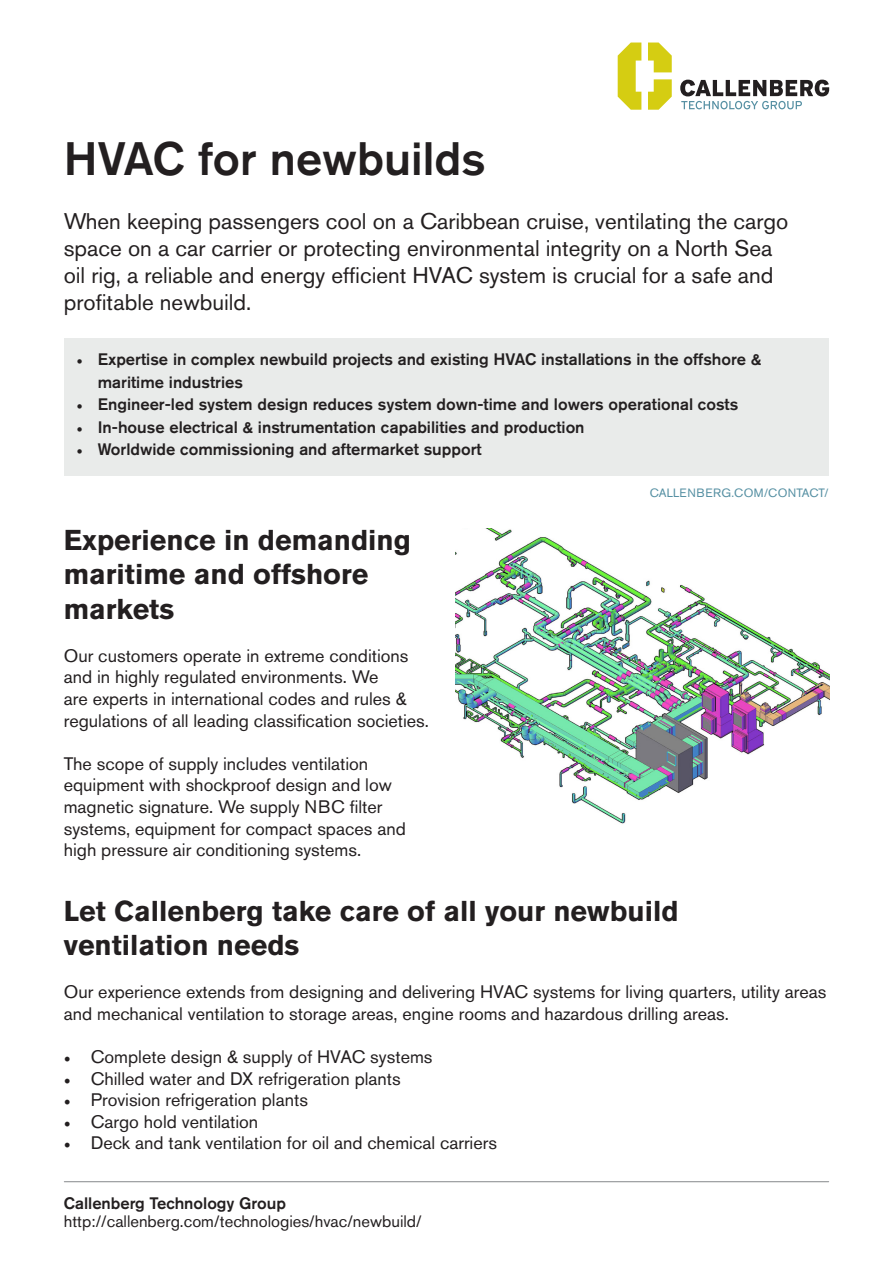
<style>
.page{position:relative;width:893px;height:1263px;background:#fff}
.page>*{position:absolute;margin:0;border:0;box-sizing:border-box;transform-origin:0 0}
.t1{font:500 46.5px "Akzidenz Grotesk Pro";color:#231f20}
.t2{font:700 28.5px/34.2px "Akzidenz Grotesk Pro";color:#231f20}
.Preamble{font:22.5px/27px "Akzidenz Grotesk Pro";color:#231f20}
.Body_text{font:18px/21.6px "Akzidenz Grotesk Pro";color:#231f20}
.Body_bullets_2{font:18px "Akzidenz Grotesk Pro";color:#231f20}
.Bullet_list{font:500 16.5px/22.5px "Akzidenz Grotesk Pro";color:#231f20}
.t3{font:16.5px "Akzidenz Grotesk Pro";color:#231f20}
.t4{font:12px "Akzidenz Grotesk Pro";letter-spacing:.03em;color:#5690a3}
.s1{font-family:"Minion Pro"}
.s2{font-family:"Minion Pro";font-weight:500}
</style>
<div class="page">
<svg style="left:618px;top:43px;width:23px;height:67px"></svg>
<svg style="left:648px;top:79px;width:24px;height:31px"></svg>
<svg style="left:648px;top:43px;width:24px;height:29px"></svg>
<svg style="left:680px;top:80px;width:149px;height:29px"></svg>
<hr style="left:64px;top:1181px;width:765px;height:1px;background:#939598">
<div style="left:64px;top:338px;width:765px;height:137px;background:#e9ebea"></div>
<img style="left:455px;top:529px;width:374px;height:295px">
<h1 class="t1" style="left:64px;top:129px;width:424px">HVAC for newbuilds</h1>
<p class="Preamble" style="left:64px;top:208px;width:726px">When keeping passengers cool on a Caribbean cruise, ventilating the cargo space on a car carrier or protecting environmental integrity on a North Sea oil rig, a reliable and energy efficient HVAC system is crucial for a safe and profitable newbuild.</p>
<p class="Bullet_list" style="left:98px;top:348px;width:665px;text-indent:-21px"><span class="s1">•</span> Expertise in complex newbuild projects and existing HVAC installations in the offshore &amp; maritime industries</p>
<p class="Bullet_list" style="left:77px;top:393px;width:663px"><span class="s1">•</span> Engineer-led system design reduces system down-time and lowers operational costs</p>
<p class="Bullet_list" style="left:77px;top:416px;width:509px"><span class="s1">•</span> In-house electrical &amp; instrumentation capabilities and production</p>
<p class="Bullet_list" style="left:77px;top:438px;width:407px"><span class="s1">•</span> Worldwide commissioning and aftermarket support</p>
<p class="t4" style="left:650px;top:485px;width:180px">CALLENBERG.COM/CONTACT/</p>
<h2 class="t2" style="left:64px;top:523px;width:349px">Experience in demanding maritime and offshore markets</h2>
<p class="Body_text" style="left:64px;top:644px;width:367px">Our customers operate in extreme conditions and in highly regulated environments. We<br>are experts in international codes and rules &amp; regulations of all leading classification societies.</p>
<p class="Body_text" style="left:64px;top:752px;width:344px">The scope of supply includes ventilation equipment with shockproof design and low magnetic signature. We supply NBC filter systems, equipment for compact spaces and high pressure air conditioning systems.</p>
<h2 class="t2" style="left:64px;top:893px;width:616px">Let Callenberg take care of all your newbuild ventilation needs</h2>
<p class="Body_text" style="left:64px;top:981px;width:764px">Our experience extends from designing and delivering HVAC systems for living quarters, utility areas and mechanical ventilation to storage areas, engine rooms and hazardous drilling areas.</p>
<p class="Body_bullets_2" style="left:64px;top:1045px;width:370px"><span class="s2">•</span> Complete design &amp; supply of HVAC systems</p>
<p class="Body_bullets_2" style="left:64px;top:1067px;width:339px"><span class="s2">•</span> Chilled water and DX refrigeration plants</p>
<p class="Body_bullets_2" style="left:64px;top:1088px;width:246px"><span class="s2">•</span> Provision refrigeration plants</p>
<p class="Body_bullets_2" style="left:64px;top:1110px;width:196px"><span class="s2">•</span> Cargo hold ventilation</p>
<p class="Body_bullets_2" style="left:64px;top:1131px;width:435px"><span class="s2">•</span> Deck and tank ventilation for oil and chemical carriers</p>
<p class="Bullet_list" style="left:64px;top:1192px;width:224px">Callenberg Technology Group</p>
<p class="t3" style="left:64px;top:1210px;width:359px">http://callenberg.com/technologies/hvac/newbuild/</p>
</div>
